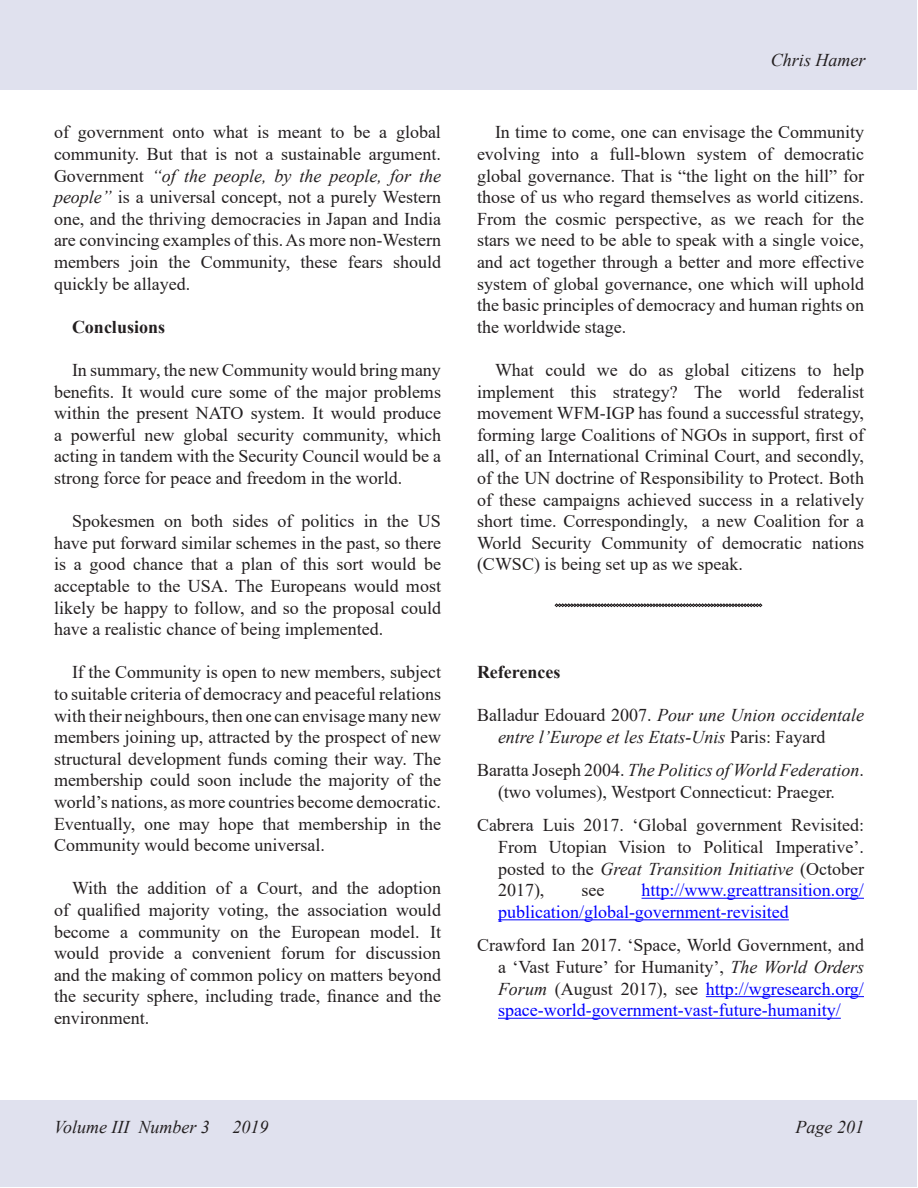
<style>
.page{position:relative;width:918px;height:1188px;background:#fff}
.page>*{position:absolute;margin:0;border:0;box-sizing:border-box;transform-origin:0 0}
.endnote_text{font:18px/21.6px "Times New Roman";color:#231f20;text-align:justify}
.endnote_text-2{font:italic 18px/21.6px "Times New Roman";color:#231f20}
.endnote_text-3{font:18px/21.6px "Times New Roman";color:#00f}
.Heading_1{font:700 18px "Times New Roman";color:#231f20}
.s1{font-style:italic}
.s2{font-style:normal}
.s3{color:#00f}
</style>
<div class="page">
<div style="left:1px;top:1px;width:916px;height:89px;background:#e0e1ee"></div>
<div style="left:1px;top:1101px;width:916px;height:86px;background:#e0e1ee"></div>
<hr style="left:642px;top:898px;width:222px;height:1px;background:#00f">
<hr style="left:498px;top:919px;width:291px;height:1px;background:#00f">
<hr style="left:706px;top:996px;width:158px;height:1px;background:#00f">
<hr style="left:498px;top:1018px;width:343px;height:1px;background:#00f">
<svg style="left:555px;top:604px;width:207px;height:3px"></svg>
<p class="endnote_text" style="left:54px;top:121px;width:389px">of government onto what is meant to be a global community. But that is not a sustainable argument.<br>Government <span class="s1">“of the people, by the people, for the people”</span> is a universal concept, not a purely Western one, and the thriving democracies in Japan and India are convincing examples of this. As more non-Western members join the Community, these fears should quickly be allayed.</p>
<p class="Heading_1" style="left:72px;top:314px;width:95px">Conclusions</p>
<p class="endnote_text" style="left:54px;top:359px;width:389px;text-indent:18px">In summary, the new Community would bring many benefits. It would cure some of the major problems within the present NATO system. It would produce a powerful new global security community, which acting in tandem with the Security Council would be a strong force for peace and freedom in the world.</p>
<p class="endnote_text" style="left:54px;top:510px;width:389px;text-indent:18px">Spokesmen on both sides of politics in the US have put forward similar schemes in the past, so there is a good chance that a plan of this sort would be acceptable to the USA. The Europeans would most likely be happy to follow, and so the proposal could have a realistic chance of being implemented.</p>
<p class="endnote_text" style="left:54px;top:661px;width:389px;text-indent:18px">If the Community is open to new members, subject to suitable criteria of democracy and peaceful relations with their neighbours, then one can envisage many new members joining up, attracted by the prospect of new structural development funds coming their way. The membership could soon include the majority of the world’s nations, as more countries become democratic.<br>Eventually, one may hope that membership in the Community would become universal.</p>
<p class="endnote_text" style="left:54px;top:877px;width:389px;text-indent:18px">With the addition of a Court, and the adoption of qualified majority voting, the association would become a community on the European model. It would provide a convenient forum for discussion and the making of common policy on matters beyond the security sphere, including trade, finance and the environment.</p>
<p class="endnote_text-2" style="left:771px;top:49px;width:96px">Chris Hamer</p>
<p class="endnote_text" style="left:477px;top:121px;width:389px;text-indent:18px">In time to come, one can envisage the Community evolving into a full-blown system of democratic global governance. That is “the light on the hill” for those of us who regard themselves as world citizens.<br>From the cosmic perspective, as we reach for the stars we need to be able to speak with a single voice, and act together through a better and more effective system of global governance, one which will uphold the basic principles of democracy and human rights on the worldwide stage.</p>
<p class="endnote_text" style="left:477px;top:359px;width:389px;text-indent:18px">What could we do as global citizens to help implement this strategy? The world federalist movement WFM-IGP has found a successful strategy, forming large Coalitions of NGOs in support, first of all, of an International Criminal Court, and secondly, of the UN doctrine of Responsibility to Protect. Both of these campaigns achieved success in a relatively short time. Correspondingly, a new Coalition for a World Security Community of democratic nations (CWSC) is being set up as we speak.</p>
<p class="Heading_1" style="left:477px;top:659px;width:85px">References</p>
<p class="endnote_text-2" style="left:498px;top:704px;width:368px;text-indent:-21px"><span class="s2">Balladur Edouard 2007.</span> Pour une Union occidentale entre l’Europe et les Etats-Unis <span class="s2">Paris: Fayard</span></p>
<p class="endnote_text" style="left:477px;top:759px;width:388px;text-align:center">Baratta Joseph 2004. <span class="s1">The Politics of World Federation</span>. (two volumes), Westport Connecticut: Praeger.</p>
<p class="endnote_text" style="left:498px;top:814px;width:368px;text-indent:-21px">Cabrera Luis 2017. ‘Global government Revisited:<br>From Utopian Vision to Political Imperative’. posted to the <span class="s1">Great Transition Initiative</span> (October 2017),</p>
<p class="endnote_text-3" style="left:498px;top:879px;width:368px;text-indent:144px">http://www.greattransition.org/ publication/global-government-revisited</p>
<p class="endnote_text" style="left:498px;top:934px;width:368px;text-indent:-21px">Crawford Ian 2017. ‘Space, World Government, and a ‘Vast Future’ for Humanity’, <span class="s1">The World Orders Forum</span> (August 2017), see <span class="s3">http://wgresearch.org/ space-world-government-vast-future-humanity/</span></p>
<p class="endnote_text" style="left:582px;top:879px;width:24px">see</p>
<p class="endnote_text-2" style="left:54px;top:1116px;width:157px">Volume III Number 3</p>
<p class="endnote_text-2" style="left:232px;top:1116px;width:37px">2019</p>
<p class="endnote_text-2" style="left:796px;top:1116px;width:70px">Page 201</p>
</div>
